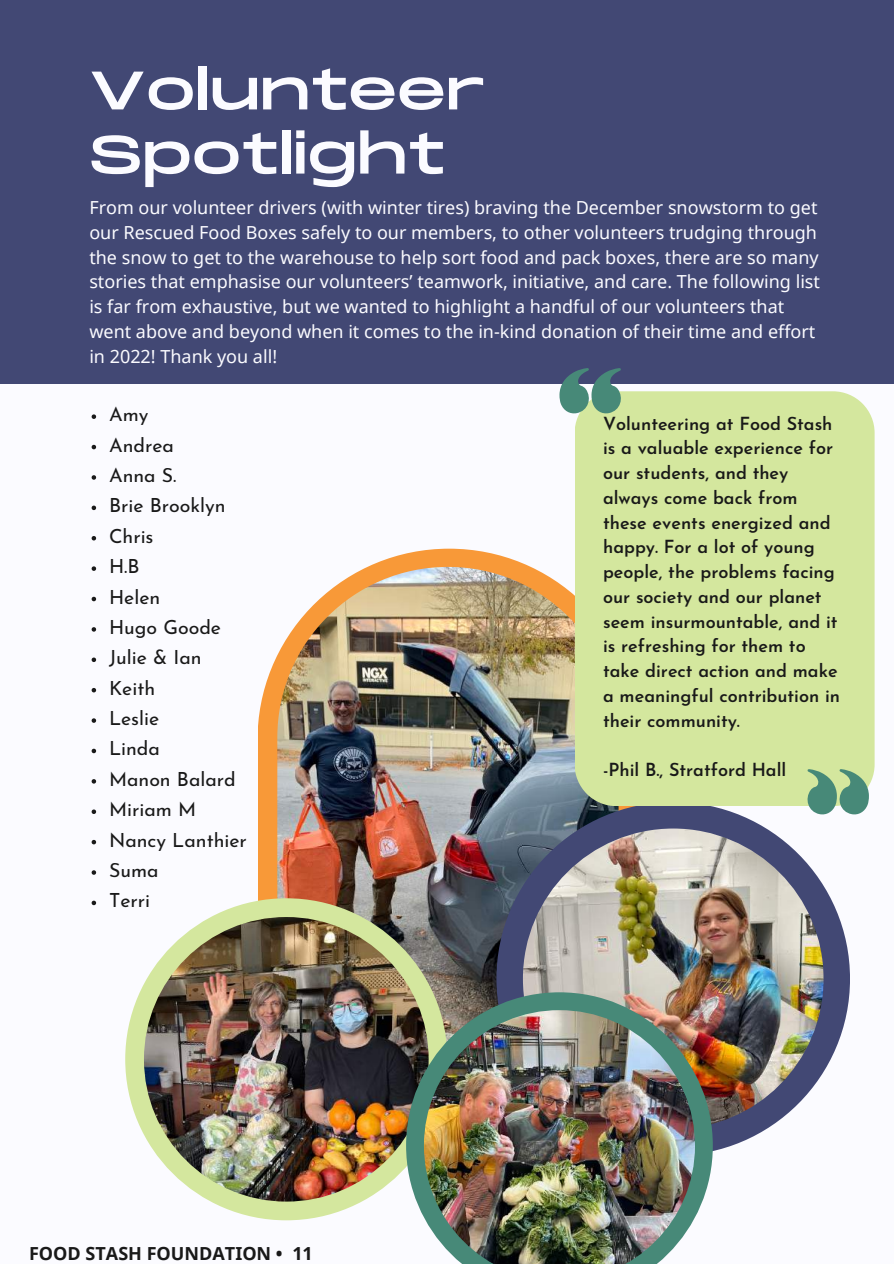
<style>
.page{position:relative;width:894px;height:1264px;background:#fff}
.page>*{position:absolute;margin:0;border:0;box-sizing:border-box;transform-origin:0 0}
.t1{font:54px/64.2px "Monument Extended";letter-spacing:.015em;color:#fbfbff}
.t2{font:19.5px/30.3px "Josefin Sans";color:#191919}
.t3{font:18px/24.8px "Noto Sans";color:#fbfbff}
.t4{font:600 18px/24.8px "Josefin Sans";color:#191919}
.t5{font:700 18px "Noto Sans";color:#191919}
</style>
<div class="page">
<div style="left:0;top:0;width:893px;height:1263px;background:#fbfbff"></div>
<div style="left:0;top:0;width:893px;height:384px;background:#424874"></div>
<svg style="left:258px;top:548px;width:375px;height:352px"></svg>
<img style="left:277px;top:567px;width:341px;height:425px">
<div style="left:496px;top:802px;width:353px;height:353px;background:#424874;border-radius:50%"></div>
<img style="left:522px;top:828px;width:301px;height:301px;border-radius:50%">
<div style="left:125px;top:898px;width:322px;height:322px;background:#d4e79e;border-radius:50%"></div>
<img style="left:144px;top:917px;width:284px;height:284px;border-radius:50%">
<svg style="left:92px;top:414px;width:4px;height:5px"></svg>
<svg style="left:92px;top:445px;width:4px;height:4px"></svg>
<svg style="left:92px;top:475px;width:4px;height:4px"></svg>
<svg style="left:92px;top:505px;width:4px;height:5px"></svg>
<svg style="left:92px;top:536px;width:4px;height:4px"></svg>
<svg style="left:92px;top:566px;width:4px;height:5px"></svg>
<svg style="left:92px;top:596px;width:4px;height:5px"></svg>
<svg style="left:92px;top:627px;width:4px;height:4px"></svg>
<svg style="left:92px;top:657px;width:4px;height:5px"></svg>
<svg style="left:92px;top:688px;width:4px;height:4px"></svg>
<svg style="left:92px;top:718px;width:4px;height:4px"></svg>
<svg style="left:92px;top:748px;width:4px;height:5px"></svg>
<svg style="left:92px;top:779px;width:4px;height:4px"></svg>
<svg style="left:92px;top:809px;width:4px;height:5px"></svg>
<svg style="left:92px;top:839px;width:4px;height:5px"></svg>
<svg style="left:92px;top:870px;width:4px;height:4px"></svg>
<svg style="left:92px;top:900px;width:4px;height:5px"></svg>
<img style="left:406px;top:992px;width:306px;height:227px">
<img style="left:424px;top:1010px;width:270px;height:253px">
<div style="left:574px;top:391px;width:300px;height:415px;background:#d4e79e"></div>
<svg style="left:804px;top:769px;width:64px;height:46px;background:#81af8f"></svg>
<svg style="left:559px;top:368px;width:64px;height:46px"></svg>
<h1 class="t1" style="left:89px;top:61px;width:397px">Volunteer<br>Spotlight</h1>
<p class="t3" style="left:89px;top:195px;width:732px">From our volunteer drivers (with winter tires) braving the December snowstorm to get our Rescued Food Boxes safely to our members, to other volunteers trudging through the snow to get to the warehouse to help sort food and pack boxes, there are so many stories that emphasise our volunteers’ teamwork, initiative, and care. The following list is far from exhaustive, but we wanted to highlight a handful of our volunteers that went above and beyond when it comes to the in-kind donation of their time and effort in 2022! Thank you all!</p>
<p class="t2" style="left:109px;top:401px;width:139px">Amy<br>Andrea<br>Anna S.<br>Brie Brooklyn<br>Chris<br>H.B<br>Helen<br>Hugo Goode<br>Julie &amp; Ian<br>Keith<br>Leslie<br>Linda<br>Manon Balard<br>Miriam M<br>Nancy Lanthier<br>Suma<br>Terri</p>
<p class="t4" style="left:603px;top:413px;width:238px">Volunteering at Food Stash is a valuable experience for our students, and they always come back from these events energized and happy. For a lot of young people, the problems facing our society and our planet seem insurmountable, and it is refreshing for them to take direct action and make a meaningful contribution in their community.</p>
<p class="t4" style="left:603px;top:759px;width:185px">-Phil B., Stratford Hall</p>
<p class="t5" style="left:29px;top:1240px;width:285px">FOOD STASH FOUNDATION • 11</p>
</div>
